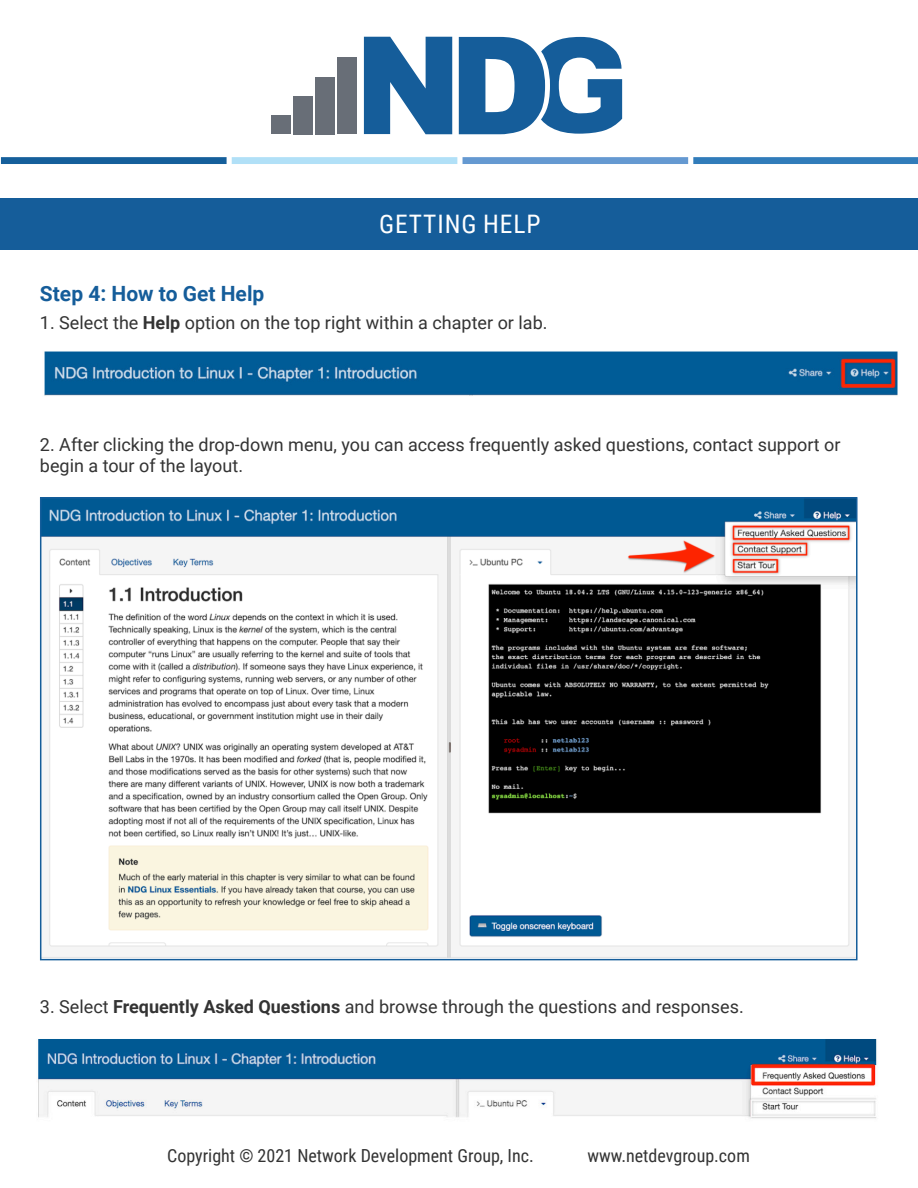
<style>
.page{position:relative;width:918px;height:1188px;background:#fff}
.page>*{position:absolute;margin:0;border:0;box-sizing:border-box;transform-origin:0 0}
.t1{font:25.5px "Roboto Condensed";letter-spacing:.035em;color:#fff}
.Steps{font:700 21px "Roboto";color:#155d9a}
.Steps-2{font:18px/21px "Roboto";color:#333}
.t2{font:18px "Roboto Condensed";color:#333}
.s1{font-weight:700}
</style>
<div class="page">
<svg style="left:459px;top:37px;width:163px;height:97px"></svg>
<svg style="left:364px;top:37px;width:88px;height:97px"></svg>
<div style="left:338px;top:58px;width:19px;height:76px;background:#686e77"></div>
<div style="left:316px;top:77px;width:19px;height:57px;background:#686e77"></div>
<div style="left:293px;top:96px;width:19px;height:38px;background:#686e77"></div>
<div style="left:271px;top:115px;width:19px;height:19px;background:#686e77"></div>
<div style="left:1px;top:157px;width:226px;height:7px;background:#155f9b"></div>
<div style="left:232px;top:157px;width:225px;height:7px;background:#b1e0f7"></div>
<div style="left:463px;top:157px;width:225px;height:7px;background:#6599d1"></div>
<div style="left:693px;top:157px;width:225px;height:7px;background:#317cba"></div>
<div style="left:0;top:198px;width:918px;height:52px;background:#155d9a"></div>
<img style="left:44px;top:351px;width:854px;height:45px">
<img style="left:43px;top:500px;width:812px;height:457px">
<div style="left:40px;top:497px;width:818px;height:463px;border:2px solid #155d9a"></div>
<img style="left:38px;top:1039px;width:839px;height:80px">
<p class="t1" style="left:379px;top:206px;width:163px">GETTING HELP</p>
<p class="Steps" style="left:40px;top:279px;width:226px">Step 4: How to Get Help</p>
<p class="Steps-2" style="left:40px;top:312px;width:509px">1. Select the <span class="s1">Help</span> option on the top right within a chapter or lab.</p>
<p class="Steps-2" style="left:40px;top:433px;width:802px">2. After clicking the drop-down menu, you can access frequently asked questions, contact support or begin a tour of the layout.</p>
<p class="Steps-2" style="left:40px;top:996px;width:705px">3. Select <span class="s1">Frequently Asked Questions</span> and browse through the questions and responses.</p>
<p class="t2" style="left:167px;top:1143px;width:368px">Copyright © 2021 Network Development Group, Inc.</p>
<p class="t2" style="left:587px;top:1143px;width:164px">www.netdevgroup.com</p>
</div>
